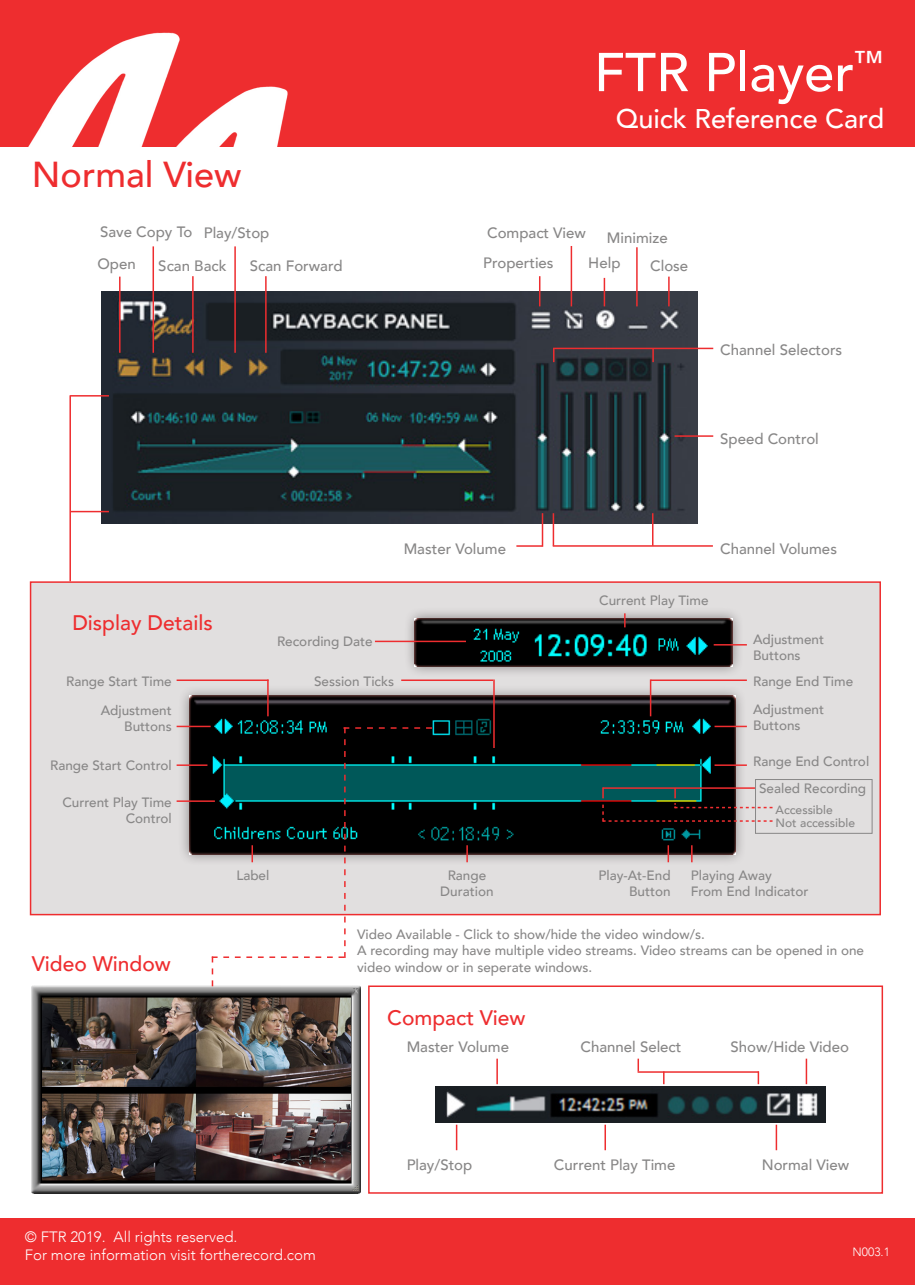
<style>
.page{position:relative;width:915px;height:1285px;background:#fff}
.page>*{position:absolute;margin:0;border:0;box-sizing:border-box;transform-origin:0 0}
.t1{font:500 54px "Avenir";color:#fff}
.t2{font:500 36px "Avenir";color:#ee2d2f}
.t3{font:500 27px "Avenir";color:#fff}
.t4{font:500 21px "Avenir";color:#ee2d2f}
.t5{font:500 15px "Avenir";color:#888787}
.t6{font:300 15px/18px "Avenir";color:#fff}
.t7{font:500 13.5px/16.2px "Avenir";color:#888787}
.t8{font:500 12px "Avenir";color:#888787}
.t9{font:300 12px "Avenir";color:#fff}
</style>
<div class="page">
<div style="left:0;top:0;width:914px;height:147px;background:#ee2d2f"></div>
<div style="left:0;top:1217px;width:914px;height:67px;background:#ee2d2f"></div>
<img style="left:28px;top:33px;width:260px;height:114px">
<div style="left:30px;top:581px;width:850px;height:334px;background:#e1dfdf;border:2px solid #ee2d2f"></div>
<div style="left:178px;top:684px;width:568px;height:181px;background:#231f20;opacity:.47"></div>
<img style="left:189px;top:695px;width:545px;height:159px">
<img style="left:435px;top:1086px;width:390px;height:36px">
<img style="left:32px;top:985px;width:329px;height:208px">
<div style="left:403px;top:606px;width:340px;height:71px;background:#231f20;opacity:.5"></div>
<img style="left:415px;top:618px;width:316px;height:48px">
<img style="left:101px;top:292px;width:596px;height:231px">
<hr style="left:119px;top:276px;width:1px;height:77px;background:#ee2d2f">
<hr style="left:152px;top:246px;width:2px;height:107px;background:#ee2d2f">
<hr style="left:234px;top:246px;width:2px;height:107px;background:#ee2d2f">
<hr style="left:570px;top:246px;width:2px;height:60px;background:#ee2d2f">
<hr style="left:192px;top:276px;width:1px;height:77px;background:#ee2d2f">
<hr style="left:538px;top:276px;width:2px;height:30px;background:#ee2d2f">
<hr style="left:636px;top:247px;width:1px;height:59px;background:#ee2d2f">
<hr style="left:674px;top:435px;width:39px;height:2px;background:#ee2d2f">
<hr style="left:541px;top:513px;width:2px;height:33px;background:#ee2d2f">
<svg style="left:516px;top:545px;width:26px;height:1px"></svg>
<hr style="left:668px;top:276px;width:1px;height:30px;background:#ee2d2f">
<hr style="left:553px;top:347px;width:160px;height:2px;background:#ee2d2f">
<svg style="left:553px;top:349px;width:1px;height:13px"></svg>
<svg style="left:652px;top:349px;width:1px;height:13px"></svg>
<hr style="left:552px;top:545px;width:160px;height:1px;background:#ee2d2f">
<hr style="left:552px;top:513px;width:2px;height:32px;background:#ee2d2f">
<hr style="left:651px;top:513px;width:2px;height:32px;background:#ee2d2f">
<hr style="left:603px;top:278px;width:2px;height:28px;background:#ee2d2f">
<hr style="left:176px;top:725px;width:34px;height:2px;background:#ee2d2f">
<hr style="left:176px;top:764px;width:31px;height:1px;background:#ee2d2f">
<hr style="left:176px;top:800px;width:39px;height:1px;background:#ee2d2f">
<hr style="left:714px;top:725px;width:32px;height:2px;background:#ee2d2f">
<hr style="left:650px;top:679px;width:96px;height:2px;background:#ee2d2f">
<hr style="left:713px;top:644px;width:33px;height:1px;background:#ee2d2f">
<hr style="left:375px;top:640px;width:91px;height:2px;background:#ee2d2f">
<hr style="left:714px;top:764px;width:32px;height:1px;background:#ee2d2f">
<svg style="left:690px;top:845px;width:2px;height:17px"></svg>
<hr style="left:176px;top:679px;width:92px;height:2px;background:#ee2d2f">
<hr style="left:401px;top:679px;width:92px;height:2px;background:#ee2d2f">
<hr style="left:267px;top:679px;width:1px;height:37px;background:#ee2d2f">
<hr style="left:493px;top:679px;width:1px;height:68px;background:#ee2d2f">
<hr style="left:649px;top:679px;width:2px;height:37px;background:#ee2d2f">
<svg style="left:466px;top:845px;width:1px;height:17px"></svg>
<svg style="left:667px;top:845px;width:1px;height:17px"></svg>
<svg style="left:624px;top:613px;width:1px;height:14px"></svg>
<div style="left:368px;top:985px;width:514px;height:208px;border:2px solid #ee2d2f"></div>
<hr style="left:265px;top:276px;width:1px;height:77px;background:#ee2d2f">
<hr style="left:70px;top:395px;width:39px;height:1px;background:#ee2d2f">
<hr style="left:71px;top:510px;width:38px;height:2px;background:#ee2d2f">
<hr style="left:69px;top:395px;width:2px;height:186px;background:#ee2d2f">
<svg style="left:212px;top:727px;width:220px;height:259px"></svg>
<svg style="left:602px;top:787px;width:170px;height:34px"></svg>
<div style="left:754px;top:779px;width:118px;height:54px;border:1px solid #888787"></div>
<svg style="left:662px;top:1072px;width:2px;height:11px"></svg>
<svg style="left:805px;top:1058px;width:1px;height:25px"></svg>
<svg style="left:496px;top:1058px;width:1px;height:25px"></svg>
<svg style="left:775px;top:1124px;width:1px;height:25px"></svg>
<svg style="left:604px;top:1124px;width:1px;height:25px"></svg>
<hr style="left:455px;top:1124px;width:2px;height:25px;background:#ee2d2f">
<hr style="left:637px;top:1071px;width:121px;height:1px;background:#ee2d2f">
<svg style="left:637px;top:1058px;width:1px;height:13px"></svg>
<h1 class="t1" style="left:593px;top:26px;width:292px">FTR Player<sup>™</sup></h1>
<h3 class="t3" style="left:615px;top:96px;width:270px">Quick Reference Card</h3>
<p class="t2" style="left:32px;top:144px;width:211px">Normal View</p>
<p class="t5" style="left:100px;top:218px;width:94px">Save Copy To</p>
<p class="t5" style="left:204px;top:220px;width:67px">Play/Stop</p>
<p class="t5" style="left:487px;top:220px;width:100px">Compact View</p>
<p class="t5" style="left:606px;top:225px;width:62px">Minimize</p>
<p class="t5" style="left:97px;top:251px;width:40px">Open</p>
<p class="t5" style="left:158px;top:253px;width:70px">Scan Back</p>
<p class="t5" style="left:250px;top:253px;width:94px">Scan Forward</p>
<p class="t5" style="left:588px;top:250px;width:34px">Help</p>
<p class="t5" style="left:483px;top:250px;width:72px">Properties</p>
<p class="t5" style="left:650px;top:253px;width:40px">Close</p>
<p class="t5" style="left:720px;top:337px;width:123px">Channel Selectors</p>
<p class="t5" style="left:720px;top:425px;width:100px">Speed Control</p>
<p class="t4" style="left:72px;top:604px;width:142px">Display Details</p>
<p class="t7" style="left:66px;top:672px;width:107px">Range Start Time</p>
<p class="t7" style="left:101px;top:701px;width:72px">Adjustment</p>
<p class="t7" style="left:124px;top:717px;width:49px">Buttons</p>
<p class="t7" style="left:50px;top:756px;width:123px">Range Start Control</p>
<p class="t7" style="left:62px;top:793px;width:111px;text-align:right">Current Play Time<br>Control</p>
<p class="t5" style="left:403px;top:535px;width:104px">Master Volume</p>
<p class="t7" style="left:277px;top:632px;width:97px">Recording Date</p>
<p class="t7" style="left:314px;top:672px;width:82px">Session Ticks</p>
<p class="t7" style="left:236px;top:866px;width:35px">Label</p>
<p class="t7" style="left:447px;top:866px;width:40px">Range</p>
<p class="t7" style="left:440px;top:882px;width:55px">Duration</p>
<p class="t5" style="left:720px;top:535px;width:118px">Channel Volumes</p>
<p class="t7" style="left:599px;top:591px;width:111px">Current Play Time</p>
<p class="t7" style="left:752px;top:630px;width:72px">Adjustment</p>
<p class="t7" style="left:752px;top:646px;width:49px">Buttons</p>
<p class="t7" style="left:752px;top:672px;width:102px">Range End Time</p>
<p class="t7" style="left:752px;top:700px;width:72px">Adjustment</p>
<p class="t7" style="left:752px;top:716px;width:49px">Buttons</p>
<p class="t7" style="left:752px;top:752px;width:118px">Range End Control</p>
<p class="t8" style="left:775px;top:799px;width:59px">Accessible</p>
<p class="t7" style="left:758px;top:779px;width:109px">Sealed Recording</p>
<p class="t8" style="left:775px;top:812px;width:81px">Not accessible</p>
<p class="t7" style="left:598px;top:866px;width:74px">Play-At-End</p>
<p class="t7" style="left:628px;top:882px;width:43px">Button</p>
<p class="t7" style="left:690px;top:866px;width:83px">Playing Away</p>
<p class="t7" style="left:690px;top:882px;width:119px">From End Indicator</p>
<p class="t4" style="left:32px;top:945px;width:140px">Video Window</p>
<p class="t6" style="left:25px;top:1227px;width:292px">© FTR 2019. All rights reserved.<br>For more information visit fortherecord.com</p>
<p class="t7" style="left:357px;top:925px;width:349px">Video Available - Click to show/hide the video window/s.</p>
<p class="t7" style="left:357px;top:941px;width:508px">A recording may have multiple video streams. Video streams can be opened in one video window or in seperate windows.</p>
<p class="t4" style="left:387px;top:998px;width:140px">Compact View</p>
<p class="t5" style="left:406px;top:1033px;width:104px">Master Volume</p>
<p class="t5" style="left:580px;top:1033px;width:102px">Channel Select</p>
<p class="t5" style="left:406px;top:1151px;width:67px">Play/Stop</p>
<p class="t5" style="left:553px;top:1151px;width:123px">Current Play Time</p>
<p class="t5" style="left:730px;top:1033px;width:120px">Show/Hide Video</p>
<p class="t5" style="left:761px;top:1151px;width:89px">Normal View</p>
<p class="t9" style="left:852px;top:1244px;width:39px">N003.1</p>
</div>
